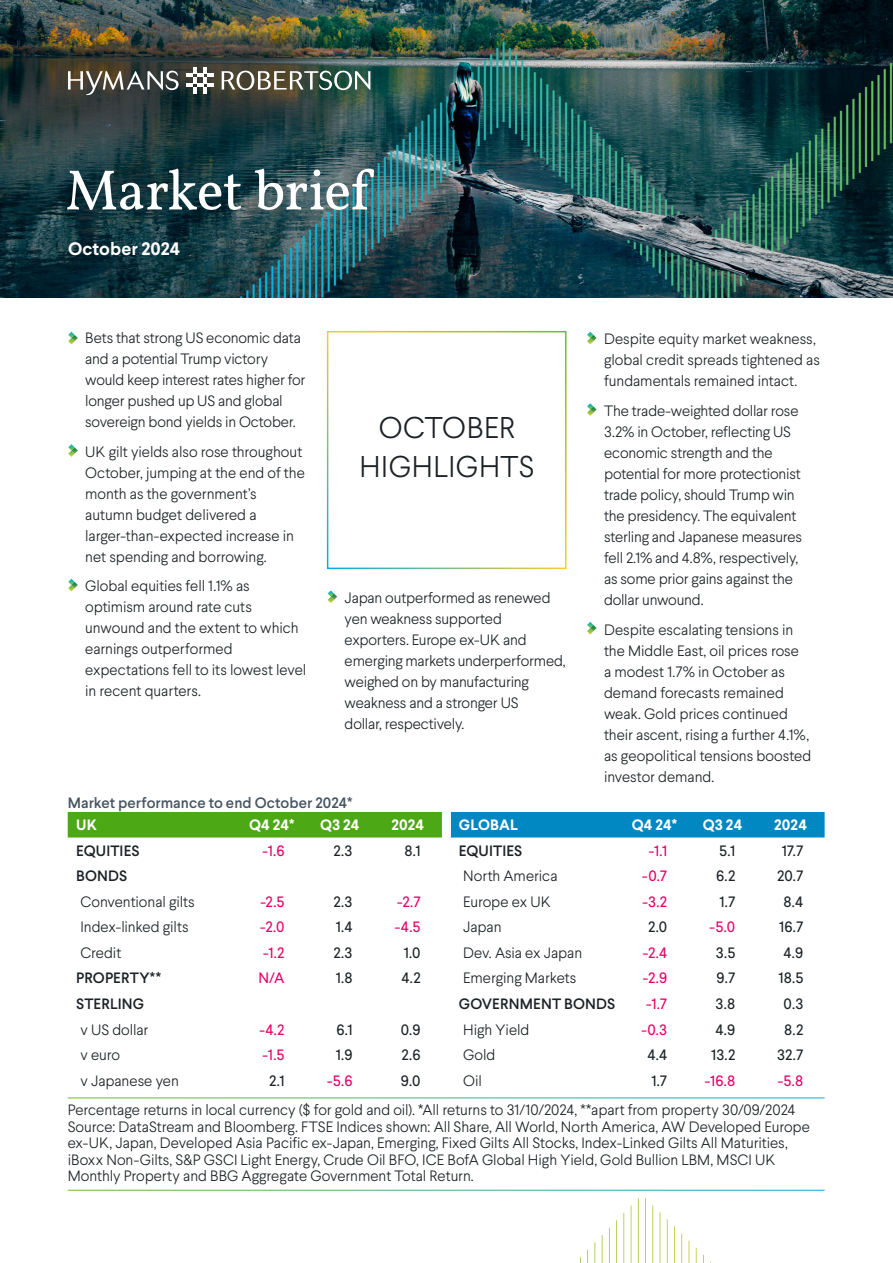
<style>
.page{position:relative;width:893px;height:1263px;background:#fff}
.page>*{position:absolute;margin:0;border:0;box-sizing:border-box;transform-origin:0 0}
.t1{font:57px "Vollkorn";letter-spacing:-.02em;color:#fff}
.H4_Subhead_Lars_16_20{font:300 30px/39px "Larsseit";letter-spacing:.02em;color:#1c2226;text-align:center}
.t2{font:700 18px "Larsseit";color:#fff}
.Arrow_Bullet{font:300 15px/21px "Larsseit";letter-spacing:-.01em;color:#1c2226}
.Table_footnotes{font:300 15px/16.5px "Larsseit";letter-spacing:-.005em;color:#1c2226}
.Table_sub_categories{font:300 15px "Larsseit";letter-spacing:-.005em;color:#1c2226}
.Table_data{font:15px "Larsseit";letter-spacing:.005em;color:#1c2226}
.Table_data-2{font:15px "Larsseit";color:#e90268}
.Table_Sections{font:500 15px "Larsseit";letter-spacing:.01em;color:#1c2226}
.chart_title_LarReg_12_14{font:500 15px "Larsseit";letter-spacing:.005em;color:#455560}
.Table_Heads{font:700 15px "Larsseit";letter-spacing:.01em;color:#fff}
</style>
<div class="page">
<svg style="left:580px;top:1198px;width:131px;height:65px"></svg>
<img style="left:0;top:0;width:893px;height:298px">
<svg style="left:186px;top:67px;width:28px;height:27px"></svg>
<svg style="left:68px;top:71px;width:111px;height:24px;background:#696964"></svg>
<svg style="left:222px;top:71px;width:148px;height:19px"></svg>
<svg style="left:68px;top:332px;width:10px;height:12px"></svg>
<svg style="left:68px;top:444px;width:10px;height:13px"></svg>
<svg style="left:68px;top:579px;width:10px;height:12px"></svg>
<svg style="left:328px;top:590px;width:9px;height:13px"></svg>
<svg style="left:587px;top:332px;width:10px;height:12px"></svg>
<svg style="left:587px;top:403px;width:10px;height:13px"></svg>
<svg style="left:587px;top:622px;width:10px;height:12px"></svg>
<div style="left:68px;top:812px;width:374px;height:25px;background:#4ca815"></div>
<div style="left:450px;top:812px;width:375px;height:25px;background:#0188c3"></div>
<div style="left:327px;top:331px;width:239px;height:238px;border:2px solid #fff"></div>
<h1 class="t1" style="left:65px;top:153px;width:306px">Market brief</h1>
<p class="t2" style="left:68px;top:237px;width:114px">October 2024</p>
<p class="Arrow_Bullet" style="left:85px;top:327px;width:222px">Bets that strong US economic data and a potential Trump victory would keep interest rates higher for longer pushed up US and global sovereign bond yields in October.</p>
<p class="Arrow_Bullet" style="left:85px;top:441px;width:221px">UK gilt yields also rose throughout<br>October, jumping at the end of the month as the government’s autumn budget delivered a larger-than-expected increase in net spending and borrowing.</p>
<p class="Arrow_Bullet" style="left:85px;top:575px;width:223px">Global equities fell 1.1% as optimism around rate cuts unwound and the extent to which earnings outperformed expectations fell to its lowest level in recent quarters.</p>
<p class="Arrow_Bullet" style="left:345px;top:587px;width:223px">Japan outperformed as renewed yen weakness supported exporters. Europe ex-UK and emerging markets underperformed, weighed on by manufacturing weakness and a stronger US<br>dollar, respectively.</p>
<p class="H4_Subhead_Lars_16_20" style="left:360px;top:407px;width:176px">OCTOBER<br>HIGHLIGHTS</p>
<p class="Arrow_Bullet" style="left:604px;top:329px;width:217px">Despite equity market weakness, global credit spreads tightened as fundamentals remained intact.</p>
<p class="Arrow_Bullet" style="left:604px;top:400px;width:199px">The trade-weighted dollar rose<br>3.2% in October, reflecting US economic strength and the potential for more protectionist trade policy, should Trump win the presidency. The equivalent sterling and Japanese measures fell 2.1% and 4.8%, respectively, as some prior gains against the dollar unwound.</p>
<p class="Arrow_Bullet" style="left:604px;top:619px;width:209px">Despite escalating tensions in the Middle East, oil prices rose<br>a modest 1.7% in October as demand forecasts remained weak. Gold prices continued their ascent, rising a further 4.1%, as geopolitical tensions boosted investor demand.</p>
<p class="chart_title_LarReg_12_14" style="left:68px;top:793px;width:286px">Market performance to end October 2024*</p>
<p class="Table_Heads" style="left:76px;top:815px;width:22px">UK</p>
<p class="Table_Heads" style="left:249px;top:815px;width:47px">Q4 24*</p>
<p class="Table_Heads" style="left:320px;top:815px;width:41px">Q3 24</p>
<p class="Table_Heads" style="left:391px;top:815px;width:34px">2024</p>
<p class="Table_Heads" style="left:459px;top:815px;width:60px">GLOBAL</p>
<p class="Table_Heads" style="left:632px;top:815px;width:47px">Q4 24*</p>
<p class="Table_Heads" style="left:703px;top:815px;width:41px">Q3 24</p>
<p class="Table_Heads" style="left:774px;top:815px;width:34px">2024</p>
<p class="Table_Sections" style="left:76px;top:841px;width:65px">EQUITIES</p>
<p class="Table_data-2" style="left:263px;top:841px;width:24px">-1.6</p>
<p class="Table_data" style="left:334px;top:841px;width:21px">2.3</p>
<p class="Table_data" style="left:404px;top:841px;width:18px">8.1</p>
<p class="Table_Sections" style="left:459px;top:841px;width:65px">EQUITIES</p>
<p class="Table_data-2" style="left:649px;top:841px;width:20px">-1.1</p>
<p class="Table_data" style="left:719px;top:841px;width:18px">5.1</p>
<p class="Table_data" style="left:782px;top:841px;width:23px">17.7</p>
<p class="Table_Sections" style="left:76px;top:867px;width:53px">BONDS</p>
<p class="Table_sub_categories" style="left:463px;top:867px;width:96px">North America</p>
<p class="Table_data-2" style="left:642px;top:867px;width:27px">-0.7</p>
<p class="Table_data" style="left:716px;top:867px;width:21px">6.2</p>
<p class="Table_data" style="left:777px;top:867px;width:28px">20.7</p>
<p class="Table_sub_categories" style="left:80px;top:892px;width:116px">Conventional gilts</p>
<p class="Table_data-2" style="left:260px;top:892px;width:26px">-2.5</p>
<p class="Table_data" style="left:334px;top:892px;width:21px">2.3</p>
<p class="Table_data-2" style="left:397px;top:892px;width:25px">-2.7</p>
<p class="Table_sub_categories" style="left:463px;top:892px;width:89px">Europe ex UK</p>
<p class="Table_data-2" style="left:642px;top:892px;width:26px">-3.2</p>
<p class="Table_data" style="left:719px;top:892px;width:17px">1.7</p>
<p class="Table_data" style="left:783px;top:892px;width:21px">8.4</p>
<p class="Table_sub_categories" style="left:80px;top:918px;width:110px">Index-linked gilts</p>
<p class="Table_data-2" style="left:260px;top:918px;width:26px">-2.0</p>
<p class="Table_data" style="left:336px;top:918px;width:18px">1.4</p>
<p class="Table_data-2" style="left:395px;top:918px;width:27px">-4.5</p>
<p class="Table_sub_categories" style="left:463px;top:918px;width:40px">Japan</p>
<p class="Table_data" style="left:648px;top:918px;width:21px">2.0</p>
<p class="Table_data-2" style="left:710px;top:918px;width:27px">-5.0</p>
<p class="Table_data" style="left:779px;top:918px;width:26px">16.7</p>
<p class="Table_sub_categories" style="left:80px;top:943px;width:42px">Credit</p>
<p class="Table_data-2" style="left:263px;top:943px;width:23px">-1.2</p>
<p class="Table_data" style="left:334px;top:943px;width:21px">2.3</p>
<p class="Table_data" style="left:404px;top:943px;width:18px">1.0</p>
<p class="Table_sub_categories" style="left:463px;top:943px;width:121px">Dev. Asia ex Japan</p>
<p class="Table_data-2" style="left:643px;top:943px;width:26px">-2.4</p>
<p class="Table_data" style="left:716px;top:943px;width:21px">3.5</p>
<p class="Table_data" style="left:783px;top:943px;width:21px">4.9</p>
<p class="Table_Sections" style="left:76px;top:969px;width:86px">PROPERTY**</p>
<p class="Table_data-2" style="left:258px;top:969px;width:28px">N/A</p>
<p class="Table_data" style="left:336px;top:969px;width:18px">1.8</p>
<p class="Table_data" style="left:401px;top:969px;width:21px">4.2</p>
<p class="Table_sub_categories" style="left:463px;top:969px;width:115px">Emerging Markets</p>
<p class="Table_data-2" style="left:643px;top:969px;width:26px">-2.9</p>
<p class="Table_data" style="left:717px;top:969px;width:20px">9.7</p>
<p class="Table_data" style="left:778px;top:969px;width:26px">18.5</p>
<p class="Table_Sections" style="left:76px;top:994px;width:69px">STERLING</p>
<p class="Table_Sections" style="left:459px;top:994px;width:158px">GOVERNMENT BONDS</p>
<p class="Table_data-2" style="left:646px;top:994px;width:23px">-1.7</p>
<p class="Table_data" style="left:716px;top:994px;width:21px">3.8</p>
<p class="Table_data" style="left:784px;top:994px;width:21px">0.3</p>
<p class="Table_sub_categories" style="left:80px;top:1020px;width:69px">v US dollar</p>
<p class="Table_data-2" style="left:259px;top:1020px;width:27px">-4.2</p>
<p class="Table_data" style="left:336px;top:1020px;width:18px">6.1</p>
<p class="Table_data" style="left:401px;top:1020px;width:21px">0.9</p>
<p class="Table_sub_categories" style="left:463px;top:1020px;width:68px">High Yield</p>
<p class="Table_data-2" style="left:641px;top:1020px;width:27px">-0.3</p>
<p class="Table_data" style="left:715px;top:1020px;width:21px">4.9</p>
<p class="Table_data" style="left:784px;top:1020px;width:21px">8.2</p>
<p class="Table_sub_categories" style="left:80px;top:1045px;width:41px">v euro</p>
<p class="Table_data-2" style="left:263px;top:1045px;width:23px">-1.5</p>
<p class="Table_data" style="left:336px;top:1045px;width:18px">1.9</p>
<p class="Table_data" style="left:402px;top:1045px;width:21px">2.6</p>
<p class="Table_sub_categories" style="left:463px;top:1045px;width:34px">Gold</p>
<p class="Table_data" style="left:647px;top:1045px;width:21px">4.4</p>
<p class="Table_data" style="left:711px;top:1045px;width:26px">13.2</p>
<p class="Table_data" style="left:777px;top:1045px;width:28px">32.7</p>
<p class="Table_sub_categories" style="left:80px;top:1071px;width:100px">v Japanese yen</p>
<p class="Table_data" style="left:269px;top:1071px;width:17px">2.1</p>
<p class="Table_data-2" style="left:327px;top:1071px;width:27px">-5.6</p>
<p class="Table_data" style="left:401px;top:1071px;width:21px">9.0</p>
<p class="Table_sub_categories" style="left:463px;top:1071px;width:20px">Oil</p>
<p class="Table_data" style="left:651px;top:1071px;width:17px">1.7</p>
<p class="Table_data-2" style="left:705px;top:1071px;width:32px">-16.8</p>
<p class="Table_data-2" style="left:778px;top:1071px;width:27px">-5.8</p>
<p class="Table_footnotes" style="left:68px;top:1102px;width:744px">Percentage returns in local currency ($ for gold and oil). *All returns to 31/10/2024, **apart from property 30/09/2024<br>Source: DataStream and Bloomberg. FTSE Indices shown: All Share, All World, North America, AW Developed Europe ex-UK, Japan, Developed Asia Pacific ex-Japan, Emerging, Fixed Gilts All Stocks, Index-Linked Gilts All Maturities, iBoxx Non-Gilts, S&amp;P GSCI Light Energy, Crude Oil BFO, ICE BofA Global High Yield, Gold Bullion LBM, MSCI UK Monthly Property and BBG Aggregate Government Total Return.</p>
</div>
